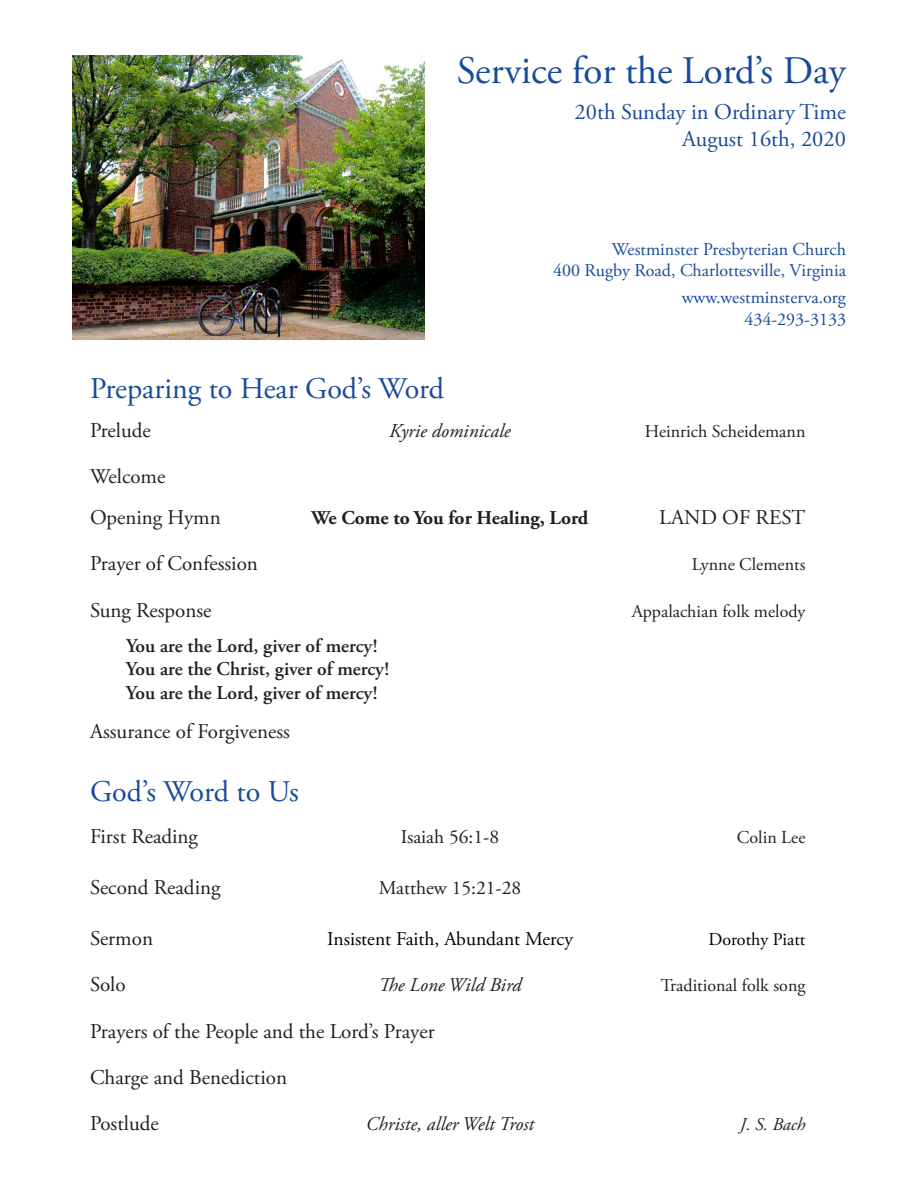
<style>
.page{position:relative;width:918px;height:1188px;background:#fff}
.page>*{position:absolute;margin:0;border:0;box-sizing:border-box;transform-origin:0 0}
.t1{font:39px "Adobe Garamond Pro";color:#194b9b}
.t2{font:30px "Adobe Garamond Pro";color:#194b9b}
.t3{font:22.5px/27px "Adobe Garamond Pro";color:#194b9b;text-align:right}
.t4{font:21px "Adobe Garamond Pro";color:#231f20}
.t5{font:600 19.5px "Adobe Garamond Pro";color:#231f20}
.t6{font:italic 19.5px "Adobe Garamond Pro";color:#231f20}
.t7{font:19.5px "Adobe Garamond Pro";color:#000}
.t8{font:19.5px "Adobe Garamond Pro";color:#231f20}
.t9{font:700 19.5px "Adobe Garamond Pro";color:#231f20}
.t10{font:18px/21.6px "Adobe Garamond Pro";color:#194b9b;text-align:right}
.t11{font:18px "Adobe Garamond Pro";color:#231f20}
.t12{font:18px "Adobe Garamond Pro";color:#000}
.t13{font:italic 18px "Adobe Garamond Pro";color:#231f20}
</style>
<div class="page">
<img style="left:72px;top:56px;width:353px;height:283px">
<p class="t1" style="left:457px;top:47px;width:391px">Service for the Lord’s Day</p>
<p class="t3" style="left:575px;top:99px;width:273px">20th Sunday in Ordinary Time<br>August 16th, 2020</p>
<p class="t10" style="left:553px;top:239px;width:294px">Westminster Presbyterian Church<br>400 Rugby Road, Charlottesville, Virginia</p>
<p class="t10" style="left:682px;top:288px;width:166px">www.westminsterva.org</p>
<p class="t10" style="left:744px;top:309px;width:103px">434-293-3133</p>
<p class="t2" style="left:90px;top:370px;width:356px">Preparing to Hear God’s Word</p>
<p class="t4" style="left:90px;top:417px;width:62px">Prelude</p>
<p class="t6" style="left:389px;top:419px;width:123px">Kyrie dominicale</p>
<p class="t11" style="left:645px;top:420px;width:162px">Heinrich Scheidemann</p>
<p class="t4" style="left:90px;top:464px;width:77px">Welcome</p>
<p class="t4" style="left:90px;top:504px;width:132px">Opening Hymn</p>
<p class="t9" style="left:312px;top:506px;width:278px">We Come to You for Healing, Lord</p>
<p class="t4" style="left:659px;top:504px;width:148px">LAND OF REST</p>
<p class="t4" style="left:90px;top:551px;width:169px">Prayer of Confession</p>
<p class="t11" style="left:692px;top:554px;width:115px">Lynne Clements</p>
<p class="t4" style="left:90px;top:597px;width:123px">Sung Response</p>
<p class="t11" style="left:632px;top:600px;width:175px">Appalachian folk melody</p>
<p class="t5" style="left:126px;top:635px;width:253px">You are the Lord, giver of mercy!</p>
<p class="t5" style="left:126px;top:658px;width:265px">You are the Christ, giver of mercy!</p>
<p class="t5" style="left:126px;top:681px;width:253px">You are the Lord, giver of mercy!</p>
<p class="t4" style="left:90px;top:719px;width:202px">Assurance of Forgiveness</p>
<p class="t2" style="left:90px;top:773px;width:210px">God’s Word to Us</p>
<p class="t4" style="left:90px;top:824px;width:110px">First Reading</p>
<p class="t8" style="left:401px;top:825px;width:100px">Isaiah 56:1-8</p>
<p class="t11" style="left:737px;top:826px;width:70px">Colin Lee</p>
<p class="t4" style="left:90px;top:875px;width:132px">Second Reading</p>
<p class="t8" style="left:379px;top:876px;width:144px">Matthew 15:21-28</p>
<p class="t4" style="left:90px;top:926px;width:65px">Sermon</p>
<p class="t7" style="left:327px;top:927px;width:247px">Insistent Faith, Abundant Mercy</p>
<p class="t12" style="left:709px;top:928px;width:98px">Dorothy Piatt</p>
<p class="t4" style="left:90px;top:972px;width:37px">Solo</p>
<p class="t6" style="left:378px;top:973px;width:145px">The Lone Wild Bird</p>
<p class="t11" style="left:661px;top:975px;width:146px">Traditional folk song</p>
<p class="t4" style="left:90px;top:1019px;width:346px">Prayers of the People and the Lord’s Prayer</p>
<p class="t4" style="left:90px;top:1065px;width:199px">Charge and Benediction</p>
<p class="t4" style="left:90px;top:1111px;width:70px">Postlude</p>
<p class="t6" style="left:366px;top:1112px;width:170px">Christe, aller Welt Trost</p>
<p class="t13" style="left:740px;top:1113px;width:67px">J. S. Bach</p>
</div>
